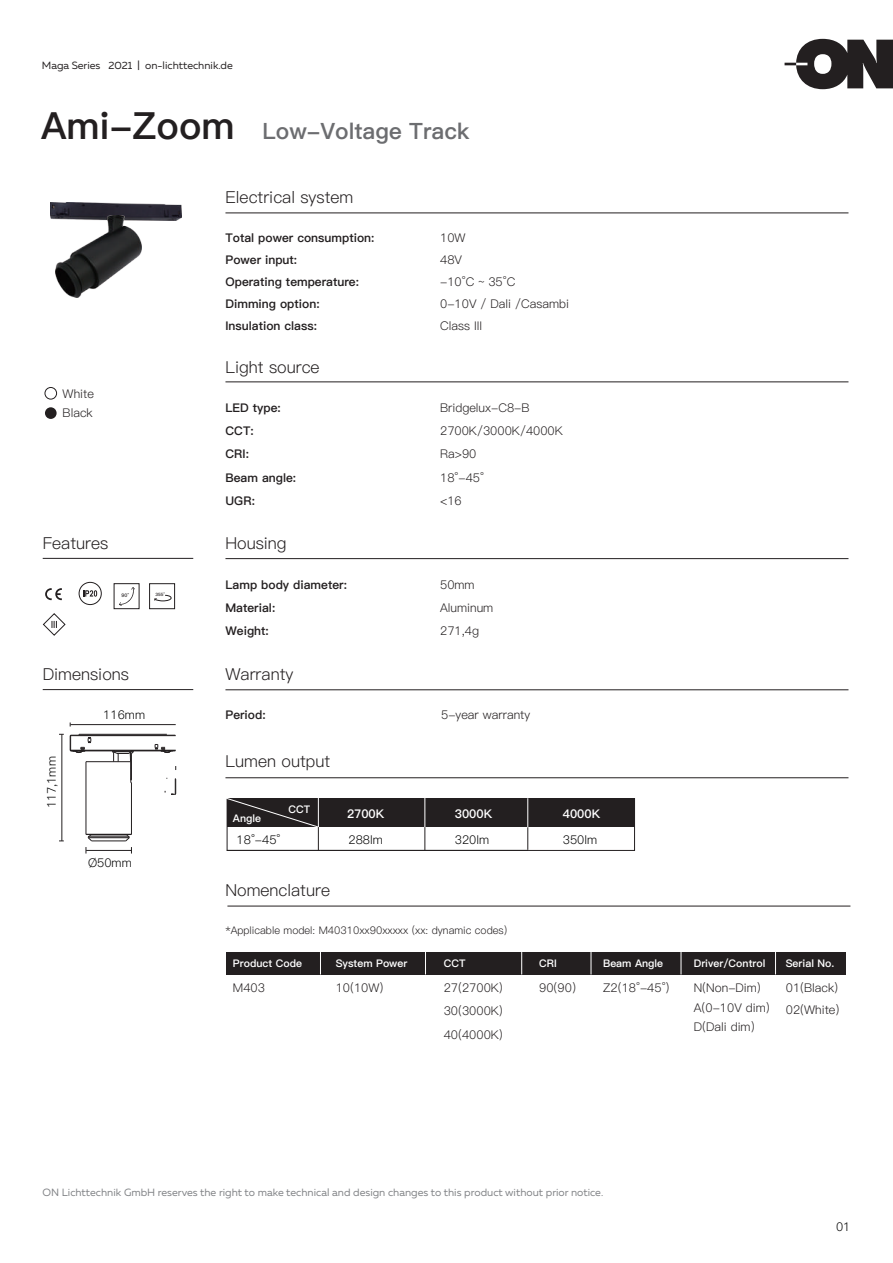
<style>
.page{position:relative;width:893px;height:1263px;background:#fff}
.page>*{position:absolute;margin:0;border:0;box-sizing:border-box;transform-origin:0 0}
.t1{font:37.5px "Ping Fang SC Heavy";color:#231f20}
.t2{font:22.5px "Ping Fang SC Heavy";color:#6c6d70}
.t3{font:16.5px "Ping Fang SC Regular";color:#231f20}
.t4{font:12px/23.4px "Ping Fang SC Regular";color:#231f20}
.t5{font:12px/23.4px "Ping Fang SC Heavy";color:#231f20}
.t6{font:12px "Ping Fang SC Regular";color:#030303}
.t7{font:12px "Ping Fang SC Heavy";color:#fff}
.t8{font:10.5px "Muller";color:#808285}
.t9{font:10.5px "Ping Fang SC Heavy";color:#fff}
.t10{font:10.5px "Ping Fang SC Regular";color:#231f20}
.t11{font:10.5px "Muller";color:#231f20}
.t12{font:4.8px "Ping Fang SC Bold";color:#231f20}
.t13{font:4.35px "Ping Fang SC Bold";color:#231f20}
</style>
<div class="page">
<div style="left:227px;top:798px;width:407px;height:29px;background:#231f20"></div>
<div style="left:226px;top:952px;width:619px;height:22px;background:#231f20"></div>
<hr style="left:225px;top:213px;width:623px;height:1px;background:#231f20">
<hr style="left:225px;top:382px;width:623px;height:1px;background:#231f20">
<hr style="left:225px;top:558px;width:623px;height:1px;background:#231f20">
<div style="left:227px;top:798px;width:408px;height:53px;border:1px solid #231f20"></div>
<svg style="left:425px;top:798px;width:1px;height:52px"></svg>
<svg style="left:527px;top:798px;width:1px;height:52px"></svg>
<svg style="left:226px;top:798px;width:93px;height:52px"></svg>
<div style="left:45px;top:387px;width:12px;height:12px;border:1px solid #231f20;border-radius:50%"></div>
<div style="left:45px;top:407px;width:12px;height:12px;background:#231f20;border-radius:50%"></div>
<svg style="left:320px;top:952px;width:1px;height:22px"></svg>
<svg style="left:425px;top:952px;width:1px;height:22px"></svg>
<svg style="left:521px;top:952px;width:1px;height:22px"></svg>
<svg style="left:591px;top:952px;width:1px;height:22px"></svg>
<svg style="left:681px;top:952px;width:1px;height:22px"></svg>
<svg style="left:775px;top:952px;width:1px;height:22px"></svg>
<hr style="left:225px;top:689px;width:623px;height:1px;background:#231f20">
<hr style="left:225px;top:777px;width:623px;height:1px;background:#231f20">
<hr style="left:227px;top:906px;width:623px;height:1px;background:#231f20">
<hr style="left:43px;top:558px;width:150px;height:1px;background:#231f20">
<hr style="left:43px;top:689px;width:150px;height:1px;background:#231f20">
<svg style="left:784px;top:39px;width:109px;height:50px"></svg>
<img style="left:50px;top:202px;width:131px;height:18px">
<img style="left:56px;top:215px;width:85px;height:82px">
<hr style="left:131px;top:783px;width:1px;height:51px;background:#231f20">
<hr style="left:86px;top:762px;width:1px;height:72px;background:#231f20">
<svg style="left:125px;top:834px;width:7px;height:7px"></svg>
<svg style="left:87px;top:835px;width:5px;height:6px"></svg>
<hr style="left:79px;top:734px;width:88px;height:1px;background:#231f20">
<hr style="left:70px;top:735px;width:106px;height:1px;background:#231f20">
<hr style="left:70px;top:750px;width:106px;height:1px;background:#231f20">
<hr style="left:88px;top:836px;width:41px;height:1px;background:#231f20">
<hr style="left:91px;top:835px;width:35px;height:1px;background:#231f20">
<hr style="left:92px;top:841px;width:34px;height:1px;background:#231f20">
<hr style="left:88px;top:837px;width:41px;height:1px;background:#231f20">
<hr style="left:86px;top:761px;width:45px;height:1px;background:#231f20">
<hr style="left:86px;top:834px;width:45px;height:1px;background:#231f20">
<svg style="left:165px;top:778px;width:11px;height:17px"></svg>
<svg style="left:155px;top:744px;width:18px;height:9px"></svg>
<svg style="left:70px;top:734px;width:22px;height:19px"></svg>
<svg style="left:112px;top:751px;width:22px;height:32px"></svg>
<hr style="left:70px;top:724px;width:106px;height:1px;background:#231f20">
<hr style="left:62px;top:734px;width:1px;height:107px;background:#231f20">
<hr style="left:86px;top:850px;width:46px;height:1px;background:#231f20">
<svg style="left:45px;top:588px;width:17px;height:12px"></svg>
<svg style="left:83px;top:590px;width:14px;height:7px"></svg>
<div style="left:79px;top:582px;width:23px;height:23px;border:1px solid #231f20;border-radius:50%"></div>
<svg style="left:45px;top:613px;width:21px;height:23px"></svg>
<div style="left:114px;top:583px;width:25px;height:26px;border:1px solid #231f20"></div>
<svg style="left:119px;top:587px;width:16px;height:19px"></svg>
<div style="left:149px;top:583px;width:26px;height:26px;border:1px solid #231f20"></div>
<svg style="left:154px;top:594px;width:18px;height:8px"></svg>
<p class="t11" style="left:42px;top:58px;width:192px">Maga Series 2021 | on-lichttechnik.de</p>
<h1 class="t1" style="left:41px;top:103px;width:195px">Ami-Zoom</h1>
<h2 class="t2" style="left:262px;top:117px;width:208px">Low-Voltage Track</h2>
<p class="t4" style="left:63px;top:383px;width:33px;line-height:19.8px">White<br>Black</p>
<h3 class="t3" style="left:43px;top:533px;width:67px">Features</h3>
<p class="t12" style="left:122px;top:592px;width:9px">90°</p>
<p class="t13" style="left:156px;top:592px;width:11px">355°</p>
<h3 class="t3" style="left:43px;top:664px;width:88px">Dimensions</h3>
<p class="t6" style="left:44px;top:808px;width:54px;rotate:-90deg">117,1mm</p>
<p class="t6" style="left:103px;top:707px;width:43px">116mm</p>
<p class="t6" style="left:88px;top:855px;width:45px">Ø50mm</p>
<h3 class="t3" style="left:225px;top:188px;width:129px">Electrical system</h3>
<p class="t5" style="left:225px;top:227px;width:151px;line-height:21.9px">Total power consumption:<br>Power input:<br>Operating temperature:<br>Dimming option:<br>Insulation class:</p>
<h3 class="t3" style="left:225px;top:357px;width:96px">Light source</h3>
<p class="t5" style="left:225px;top:396px;width:72px">LED type:<br>CCT:<br>CRI:<br>Beam angle:<br>UGR:</p>
<h3 class="t3" style="left:225px;top:533px;width:63px">Housing</h3>
<p class="t4" style="left:440px;top:227px;width:130px;line-height:21.9px">10W<br>48V<br>-10°C ~ 35°C<br>0-10V / Dali /Casambi<br>Class III</p>
<p class="t4" style="left:440px;top:396px;width:124px">Bridgelux-C8-B<br>2700K/3000K/4000K<br>Ra&gt;90<br>18°-45°<br>&lt;16</p>
<p class="t5" style="left:225px;top:573px;width:123px">Lamp body diameter:<br>Material:<br>Weight:</p>
<p class="t4" style="left:440px;top:573px;width:55px">50mm<br>Aluminum<br>271,4g</p>
<h3 class="t3" style="left:225px;top:664px;width:69px">Warranty</h3>
<p class="t5" style="left:225px;top:703px;width:42px">Period:</p>
<p class="t4" style="left:441px;top:703px;width:91px">5-year warranty</p>
<h3 class="t3" style="left:225px;top:752px;width:106px">Lumen output</h3>
<p class="t9" style="left:233px;top:812px;width:30px">Angle</p>
<p class="t9" style="left:289px;top:803px;width:23px">CCT</p>
<p class="t7" style="left:347px;top:806px;width:39px">2700K</p>
<p class="t7" style="left:455px;top:806px;width:39px">3000K</p>
<p class="t7" style="left:563px;top:806px;width:39px">4000K</p>
<p class="t6" style="left:237px;top:832px;width:45px">18°-45°</p>
<p class="t6" style="left:563px;top:832px;width:36px">350lm</p>
<p class="t6" style="left:349px;top:832px;width:36px">288lm</p>
<p class="t6" style="left:455px;top:832px;width:36px">320lm</p>
<h3 class="t3" style="left:225px;top:880px;width:106px">Nomenclature</h3>
<p class="t10" style="left:225px;top:924px;width:283px">*Applicable model: M40310xx90xxxxx (xx: dynamic codes)</p>
<p class="t9" style="left:233px;top:957px;width:70px">Product Code</p>
<p class="t4" style="left:233px;top:976px;width:34px">M403</p>
<p class="t9" style="left:336px;top:957px;width:73px">System Power</p>
<p class="t4" style="left:336px;top:976px;width:49px">10(10W)</p>
<p class="t9" style="left:444px;top:957px;width:23px">CCT</p>
<p class="t4" style="left:444px;top:976px;width:61px;text-align:justify">27(2700K)<br>30(3000K)<br>40(4000K)</p>
<p class="t9" style="left:539px;top:957px;width:19px">CRI</p>
<p class="t4" style="left:539px;top:976px;width:38px">90(90)</p>
<p class="t9" style="left:603px;top:957px;width:62px">Beam Angle</p>
<p class="t4" style="left:603px;top:976px;width:68px">Z2(18°-45°)</p>
<p class="t9" style="left:694px;top:957px;width:73px">Driver/Control</p>
<p class="t4" style="left:694px;top:977px;width:78px;line-height:20px">N(Non-Dim)<br>A(0-10V dim)<br>D(Dali dim)</p>
<p class="t9" style="left:786px;top:957px;width:50px">Serial No.</p>
<p class="t4" style="left:786px;top:976px;width:55px;line-height:22.6px">01(Black)<br>02(White)</p>
<p class="t8" style="left:43px;top:1186px;width:562px">ON Lichttechnik GmbH reserves the right to make technical and design changes to this product without prior notice.</p>
<p class="t6" style="left:836px;top:1219px;width:16px">01</p>
</div>
